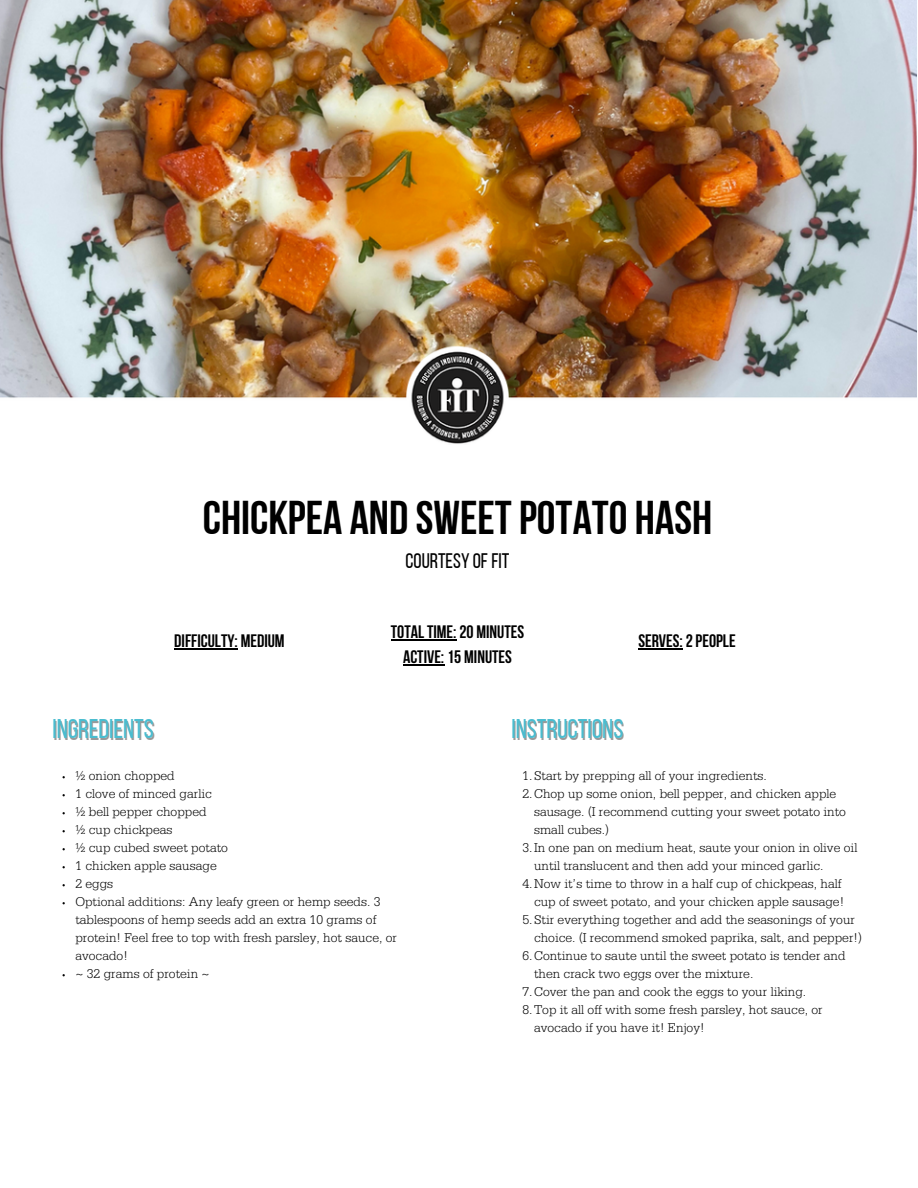
<style>
.page{position:relative;width:918px;height:1188px;background:#fff}
.page>*{position:absolute;margin:0;border:0;box-sizing:border-box;transform-origin:0 0}
.t1{font:47.25px "Bebas Neue Cyrillic";color:#000}
.t2{font:27px "Bebas Neue";color:#4abdd0}
.t3{font:21px "Bebas Neue";color:#000}
.t4{font:700 18px "Bebas Neue";color:#000}
.t5{font:300 13.5px/18px "Serifa Std";color:#000}
</style>
<div class="page">
<img style="left:0;top:0;width:917px;height:444px">
<hr style="left:174px;top:648px;width:64px;height:1px;background:#000">
<hr style="left:391px;top:639px;width:66px;height:2px;background:#000">
<hr style="left:403px;top:664px;width:41px;height:1px;background:#000">
<hr style="left:638px;top:648px;width:45px;height:1px;background:#000">
<p class="t1" style="left:203px;top:499px;width:511px">CHICKPEA AND SWEET POTATO HASH</p>
<p class="t3" style="left:406px;top:552px;width:105px">COURTESY OFFIT</p>
<p class="t4" style="left:174px;top:634px;width:112px">DIFFICULTY: MEDIUM</p>
<p class="t4" style="left:391px;top:625px;width:135px">TOTAL TIME: 20 MINUTES</p>
<p class="t4" style="left:403px;top:650px;width:110px">ACTIVE: 15 MINUTES</p>
<p class="t4" style="left:638px;top:634px;width:99px">SERVES: 2PEOPLE</p>
<p class="t2" style="left:52px;top:718px;width:103px">INGREDIENTS</p>
<p class="t2" style="left:511px;top:718px;width:113px">INSTRUCTIONS</p>
<p class="t5" style="left:523px;top:768px;width:246px">1.Start by prepping all of your ingredients.</p>
<p class="t5" style="left:534px;top:786px;width:314px;text-indent:-11px">2.Chop up some onion, bell pepper, and chicken apple sausage. (I recommend cutting your sweet potato into small cubes.)</p>
<p class="t5" style="left:534px;top:840px;width:325px;text-indent:-11px">3.In one pan on medium heat, saute your onion in olive oil until translucent and then add your minced garlic.</p>
<p class="t5" style="left:523px;top:876px;width:323px;text-align:right">4.Now it’s time to throw in a half cup of chickpeas, half cup of sweet potato, and your chicken apple sausage!</p>
<p class="t5" style="left:534px;top:912px;width:329px;text-indent:-11px">5.Stir everything together and add the seasonings of your choice. (I recommend smoked paprika, salt, and pepper!)</p>
<p class="t5" style="left:534px;top:948px;width:313px;text-indent:-11px">6.Continue to saute until the sweet potato is tender and then crack two eggs over the mixture.</p>
<p class="t5" style="left:523px;top:984px;width:285px">7.Cover the pan and cook the eggs to your liking.</p>
<p class="t5" style="left:534px;top:1002px;width:290px;text-indent:-11px">8.Top it all off with some fresh parsley, hot sauce, or avocado if you have it! Enjoy!</p>
<p class="t5" style="left:75px;top:768px;width:101px">½ onion chopped</p>
<p class="t5" style="left:75px;top:786px;width:138px">1 clove of minced garlic</p>
<p class="t5" style="left:75px;top:804px;width:133px">½ bell pepper chopped</p>
<p class="t5" style="left:75px;top:822px;width:99px">½ cup chickpeas</p>
<p class="t5" style="left:75px;top:840px;width:154px">½ cup cubed sweet potato</p>
<p class="t5" style="left:75px;top:858px;width:143px">1 chicken apple sausage</p>
<p class="t5" style="left:75px;top:876px;width:39px">2 eggs</p>
<p class="t5" style="left:75px;top:894px;width:323px">Optional additions: Any leafy green or hemp seeds. 3 tablespoons of hemp seeds add an extra 10 grams of protein! Feel free to top with fresh parsley, hot sauce, or avocado!</p>
<p class="t5" style="left:75px;top:966px;width:136px">~ 32 grams of protein ~</p>
</div>
